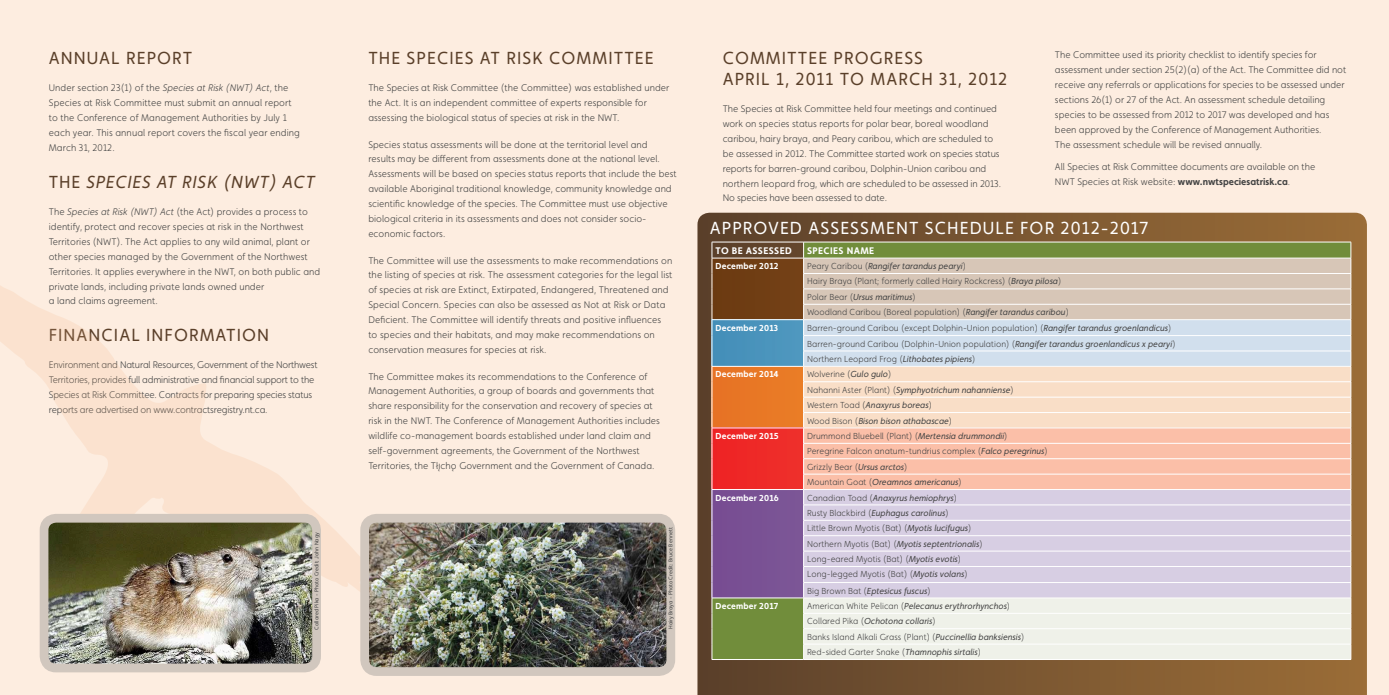
<style>
.page{position:relative;width:1389px;height:695px;background:#fff}
.page>*{position:absolute;margin:0;border:0;box-sizing:border-box;transform-origin:0 0}
.t1{font:17.5px/21px "Faricy New";letter-spacing:.06em;color:#5a3f29}
.t2{font:17.5px "Faricy New";letter-spacing:.06em;color:#fff}
.t3{font:italic 17.5px "Faricy New";letter-spacing:.05em;color:#5a3f29}
.t4{font:300 9.62px/14.9px "Faricy New";letter-spacing:.005em;color:#434343}
.t5{font:300 9.62px/14.9px "Faricy New";letter-spacing:-.02em;color:#434343}
.t6{font:700 9.62px "Faricy New";letter-spacing:.04em;color:#fff}
.t7{font:300 8.75px/15.4px "Faricy New";letter-spacing:.005em;color:#434343}
.t8{font:italic 8.75px/15.4px "Faricy New";letter-spacing:.005em;color:#434343}
.t9{font:700 8.75px "Faricy New";letter-spacing:.02em;color:#fff}
.t10{font:5.51px "Faricy New";color:#434343}
.s1{font-style:italic}
.s2{font-style:normal}
.s3{font-weight:700}
.s4{font-weight:400;font-style:italic}
.s5{font-weight:300;font-style:normal}
</style>
<div class="page">
<div style="left:0;top:0;width:1389px;height:694px;background:#fdede0"></div>
<svg style="left:697px;top:213px;width:670px;height:481px;background:#7d5934"></svg>
<svg style="left:713px;top:243px;width:90px;height:416px;background:#6f803a"></svg>
<div style="left:712px;top:258px;width:92px;height:61px;background:#703e14"></div>
<div style="left:712px;top:319px;width:92px;height:47px;background:#4a93bc"></div>
<div style="left:712px;top:366px;width:92px;height:62px;background:#e87826"></div>
<div style="left:712px;top:428px;width:92px;height:61px;background:#ee2a27"></div>
<div style="left:712px;top:489px;width:92px;height:108px;background:#795194"></div>
<hr style="left:712px;top:242px;width:92px;height:1px;background:#fff">
<hr style="left:712px;top:258px;width:92px;height:1px;background:#fff">
<hr style="left:712px;top:319px;width:92px;height:1px;background:#fff">
<hr style="left:712px;top:366px;width:92px;height:1px;background:#fff">
<hr style="left:712px;top:427px;width:92px;height:1px;background:#fff">
<hr style="left:712px;top:489px;width:92px;height:1px;background:#fff">
<hr style="left:712px;top:597px;width:92px;height:1px;background:#fff">
<svg style="left:712px;top:242px;width:1px;height:417px"></svg>
<hr style="left:712px;top:659px;width:92px;height:1px;background:#fff">
<svg style="left:803px;top:242px;width:549px;height:417px"></svg>
<hr style="left:804px;top:659px;width:547px;height:1px;background:#fff">
<svg style="left:0;top:286px;width:360px;height:309px"></svg>
<img style="left:370px;top:524px;width:295px;height:141px">
<div style="left:360px;top:514px;width:315px;height:161px;border:9px solid #d1c7be;border-radius:12px"></div>
<img style="left:50px;top:524px;width:261px;height:138px">
<div style="left:40px;top:514px;width:281px;height:158px;border:9px solid #d1c7be;border-radius:12px"></div>
<h1 class="t1" style="left:49px;top:48px;width:145px">ANNUAL REPORT</h1>
<p class="t4" style="left:49px;top:81px;width:253px">Under section 23(1) of the <span class="s1">Species at Risk (NWT) Act</span>, the Species at Risk Committee must submit an annual report to the Conference of Management Authorities by July 1 each year. This annual report covers the fiscal year ending March 31, 2012.</p>
<h1 class="t3" style="left:49px;top:171px;width:268px"><span class="s2">THE</span> Species at Risk (NWT) Act</h1>
<p class="t4" style="left:49px;top:204px;width:273px">The <span class="s1">Species at Risk (NWT) Act</span> (the Act) provides a process to identify, protect and recover species at risk in the Northwest Territories (NWT). The Act applies to any wild animal, plant or other species managed by the Government of the Northwest Territories. It applies everywhere in the NWT, on both public and private lands, including private lands owned under<br>a land claims agreement.</p>
<h1 class="t1" style="left:49px;top:324px;width:222px">FINANCIAL I NFORMATION</h1>
<p class="t5" style="left:49px;top:357px;width:270px">Environment and Natural Resources, Government of the Northwest Territories, provides full administrative and financial support to the Species at Risk Committee. Contracts for preparing species status reports are advertised on www.contractsregistry.nt.ca.</p>
<p class="t10" style="left:313px;top:629px;width:99px;rotate:-90deg">COLLARED PIKA - PHOTO CREDIT: JOHN NAGY</p>
<h1 class="t1" style="left:368px;top:47px;width:287px">THE SPECIES AT RISK COMMITTEE</h1>
<p class="t4" style="left:368px;top:80px;width:303px">The Species at Risk Committee (the Committee) was established under the Act. It is an independent committee of experts responsible for assessing the biological status of species at risk in the NWT.</p>
<p class="t4" style="left:368px;top:137px;width:310px">Species status assessments will be done at the territorial level and results may be different from assessments done at the national level.<br>Assessments will be based on species status reports that include the best available Aboriginal traditional knowledge, community knowledge and scientific knowledge of the species. The Committee must use objective biological criteria in its assessments and does not consider socio&shy;economic factors.</p>
<p class="t4" style="left:368px;top:253px;width:306px">The Committee will use the assessments to make recommendations on the listing of species at risk. The assessment categories for the legal list of species at risk are Extinct, Extirpated, Endangered, Threatened and Special Concern. Species can also be assessed as Not at Risk or Data Deficient. The Committee will identify threats and positive influences to species and their habitats, and may make recommendations on conservation measures for species at risk.</p>
<p class="t4" style="left:368px;top:369px;width:293px">The Committee makes its recommendations to the Conference of Management Authorities, a group of boards and governments that share responsibility for the conservation and recovery of species at risk in the NWT. The Conference of Management Authorities includes wildlife co-management boards established under land claim and self-government agreements, the Government of the Northwest Territories, the Tłįcho˛ Government and the Government of Canada.</p>
<p class="t10" style="left:667px;top:629px;width:103px;rotate:-90deg">H AIRY BRAYA - PHOTO CREDIT: BRUCE BENNETT</p>
<h1 class="t1" style="left:723px;top:47px;width:202px">COMMITTEE PROGRESS<br>APRIL 1, 2011 TO MARC</h1>
<h1 class="t1" style="left:921px;top:68px;width:87px">H 31, 2012</h1>
<p class="t4" style="left:723px;top:101px;width:280px">The Species at Risk Committee held four meetings and continued work on species status reports for polar bear, boreal woodland caribou, hairy braya, and Peary caribou, which are scheduled to be assessed in 2012. The Committee started work on species status reports for barren-ground caribou, Dolphin-Union caribou and northern leopard frog, which are scheduled to be assessed in 2013.<br>No species have been assessed to date.</p>
<p class="t4" style="left:1055px;top:47px;width:293px">The Committee used its priority checklist to identify species for assessment under section 25(2)(a) of the Act. The Committee did not receive any referrals or applications for species to be assessed under sections 26(1) or 27 of the Act. An assessment schedule detailing species to be assessed from 2012 to 2017 was developed and has been approved by the Conference of Management Authorities.<br>The assessment schedule will be revised annually.</p>
<p class="t4" style="left:1055px;top:159px;width:262px">All Species at Risk Committee documents are available on the<br>NWT Species at Risk website: <span class="s3">www.nwtspeciesatrisk.ca</span>.</p>
<h1 class="t2" style="left:710px;top:218px;width:123px">APPROVED ASSESSMENT</h1>
<h1 class="t2" style="left:925px;top:218px;width:69px">SCHEDULE</h1>
<h1 class="t2" style="left:1020px;top:218px;width:129px">FOR 2012-2017</h1>
<p class="t6" style="left:715px;top:244px;width:78px">To be assessed</p>
<p class="t6" style="left:807px;top:244px;width:69px">Species name</p>
<p class="t9" style="left:715px;top:261px;width:65px">December 2012</p>
<p class="t7" style="left:807px;top:258px;width:263px">Peary Caribou (<span class="s4">Rangifer tarandus pearyi</span>)<br>Hairy Braya (Plant; formerly called Hairy Rockcress) (<span class="s4">Braya pilosa</span>)<br>Polar Bear (<span class="s4">Ursus maritimus</span>)<br>Woodland Caribou (Boreal population) (<span class="s4">Rangifer tarandus caribou</span>)</p>
<p class="t9" style="left:715px;top:322px;width:64px">December 2013</p>
<p class="t7" style="left:807px;top:320px;width:370px;line-height:15.7px">Barren-ground Caribou (except Dolphin-Union population) (<span class="s4">Rangifer tarandus groenlandicus</span>)<br>Barren-ground Caribou (Dolphin-Union population) (<span class="s4">Rangifer tarandus groenlandicus x pearyi</span>)<br>Northern Leopard Frog (<span class="s4">Lithobates pipiens</span>)</p>
<p class="t9" style="left:715px;top:369px;width:65px">December 2014</p>
<p class="t8" style="left:807px;top:366px;width:208px"><span class="s5">Wolverine (</span>Gulo gulo<span class="s5">)<br>Nahanni Aster (Plant) (</span>Symphyotrichum nahanniense<span class="s5">)<br>Western Toad (</span>Anaxyrus boreas<span class="s5">)<br>Wood Bison (</span>Bison bison athabascae<span class="s5">)</span></p>
<p class="t9" style="left:715px;top:430px;width:65px">December 2015</p>
<p class="t7" style="left:807px;top:428px;width:242px">Drummond Bluebell (Plant) (<span class="s4">Mertensia drummondii</span>)<br>Peregrine Falcon anatum-tundrius complex (<span class="s4">Falco peregrinus</span>)<br>Grizzly Bear (<span class="s4">Ursus arctos</span>)<br>Mountain Goat (<span class="s4">Oreamnos americanus</span>)</p>
<p class="t9" style="left:715px;top:492px;width:65px">December 2016</p>
<p class="t7" style="left:807px;top:489px;width:177px">Canadian Toad (<span class="s4">Anaxyrus hemiophrys</span>)<br>Rusty Blackbird (<span class="s4">Euphagus carolinus</span>)<br>Little Brown Myotis (Bat) (<span class="s4">Myotis lucifugus</span>)<br>Northern Myotis (Bat) (<span class="s4">Myotis septentrionalis</span>)<br>Long-eared Myotis (Bat) (<span class="s4">Myotis evotis</span>)<br>Long-legged Myotis (Bat) (<span class="s4">Myotis volans</span>)<br>Big Brown Bat (<span class="s4">Eptesicus fuscus</span>)</p>
<p class="t9" style="left:715px;top:600px;width:64px">December 2017</p>
<p class="t7" style="left:807px;top:598px;width:219px">American White Pelican (<span class="s4">Pelecanus erythrorhynchos</span>)<br>Collared Pika (<span class="s4">Ochotona collaris</span>)<br>Banks Island Alkali Grass (Plant) (<span class="s4">Puccinellia banksiensis</span>)<br>Red-sided Garter Snake (<span class="s4">Thamnophis sirtalis</span>)</p>
</div>
